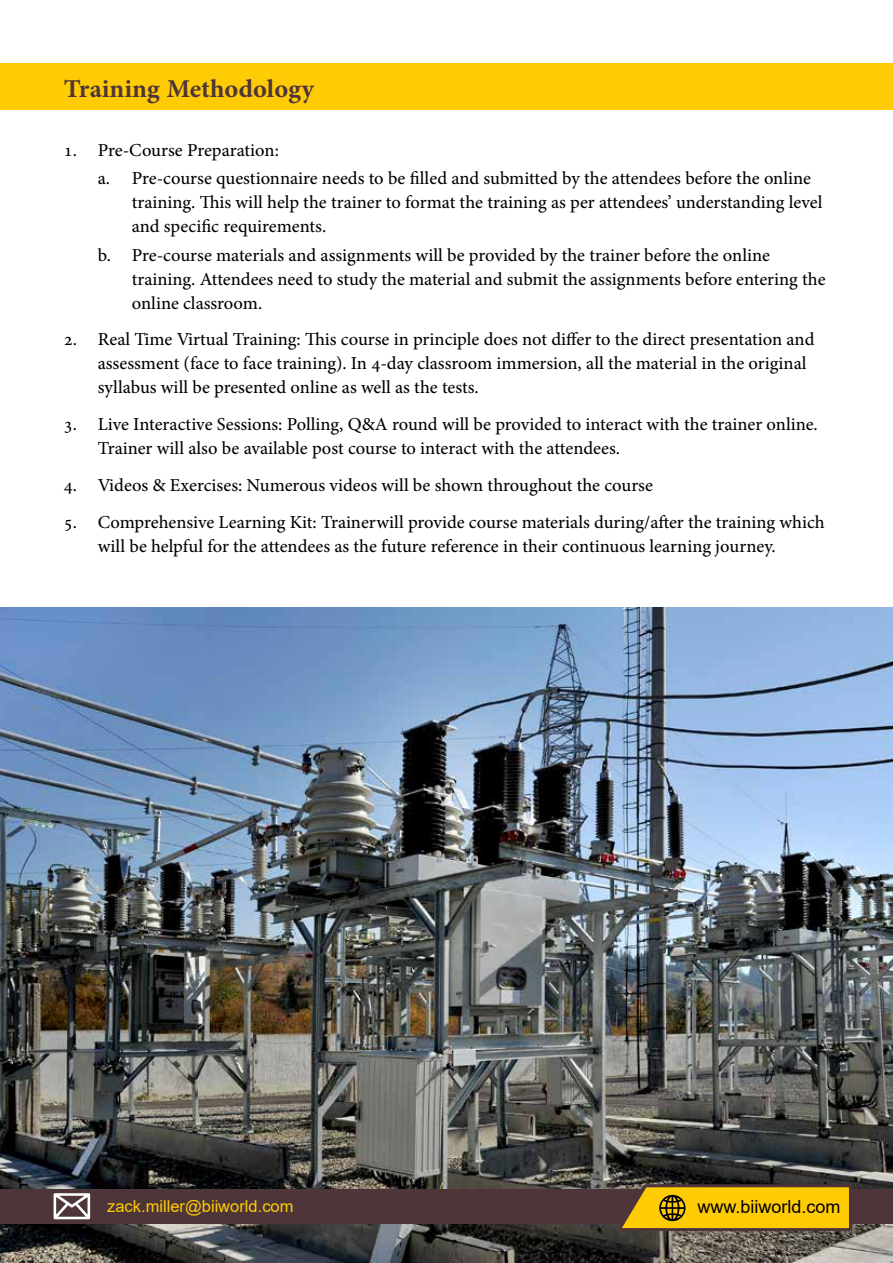
<style>
.page{position:relative;width:893px;height:1263px;background:#fff}
.page>*{position:absolute;margin:0;border:0;box-sizing:border-box;transform-origin:0 0}
.t1{font:700 36px "Adobe Arabic";color:#4d3539}
.t2{font:18px/24px "Adobe Hebrew";color:#000}
.t3{font:18px "Arial";color:#000}
.t4{font:16.5px "Arial";color:#ffcb05}
</style>
<div class="page">
<div style="left:0;top:63px;width:893px;height:46px;background:#ffcb05"></div>
<img style="left:0;top:607px;width:893px;height:656px">
<div style="left:0;top:1189px;width:893px;height:34px;background:#4d3539"></div>
<svg style="left:614px;top:1182px;width:239px;height:50px;background:#c79e12"></svg>
<svg style="left:54px;top:1193px;width:36px;height:26px"></svg>
<h1 class="t1" style="left:64px;top:63px;width:252px">Training Methodology</h1>
<p class="t2" style="left:98px;top:136px;width:715px;line-height:28.2px;text-indent:-34px">1. Pre-Course Preparation:<br>a. Pre-course questionnaire needs to be filled and submitted by the attendees before the online</p>
<p class="t2" style="left:132px;top:191px;width:692px">training. This will help the trainer to format the training as per attendees’ understanding level and specific requirements.</p>
<p class="t2" style="left:132px;top:243px;width:695px;text-indent:-34px">b. Pre-course materials and assignments will be provided by the trainer before the online training. Attendees need to study the material and submit the assignments before entering the online classroom.</p>
<p class="t2" style="left:98px;top:328px;width:718px;text-indent:-34px">2. Real Time Virtual Training: This course in principle does not differ to the direct presentation and assessment (face to face training). In 4-day classroom immersion, all the material in the original syllabus will be presented online as well as the tests.</p>
<p class="t2" style="left:98px;top:412px;width:721px;text-indent:-34px">3. Live Interactive Sessions: Polling, Q&amp;A round will be provided to interact with the trainer online.<br>Trainer will also be available post course to interact with the attendees.</p>
<p class="t2" style="left:64px;top:473px;width:591px">4. Videos &amp; Exercises: Numerous videos will be shown throughout the course</p>
<p class="t2" style="left:98px;top:510px;width:728px;text-indent:-34px">5. Comprehensive Learning Kit: Trainerwill provide course materials during/after the training which will be helpful for the attendees as the future reference in their continuous learning journey.</p>
<p class="t4" style="left:107px;top:1195px;width:188px">zack.miller@biiworld.com</p>
<p class="t3" style="left:697px;top:1194px;width:145px">www.biiworld.com</p>
</div>
